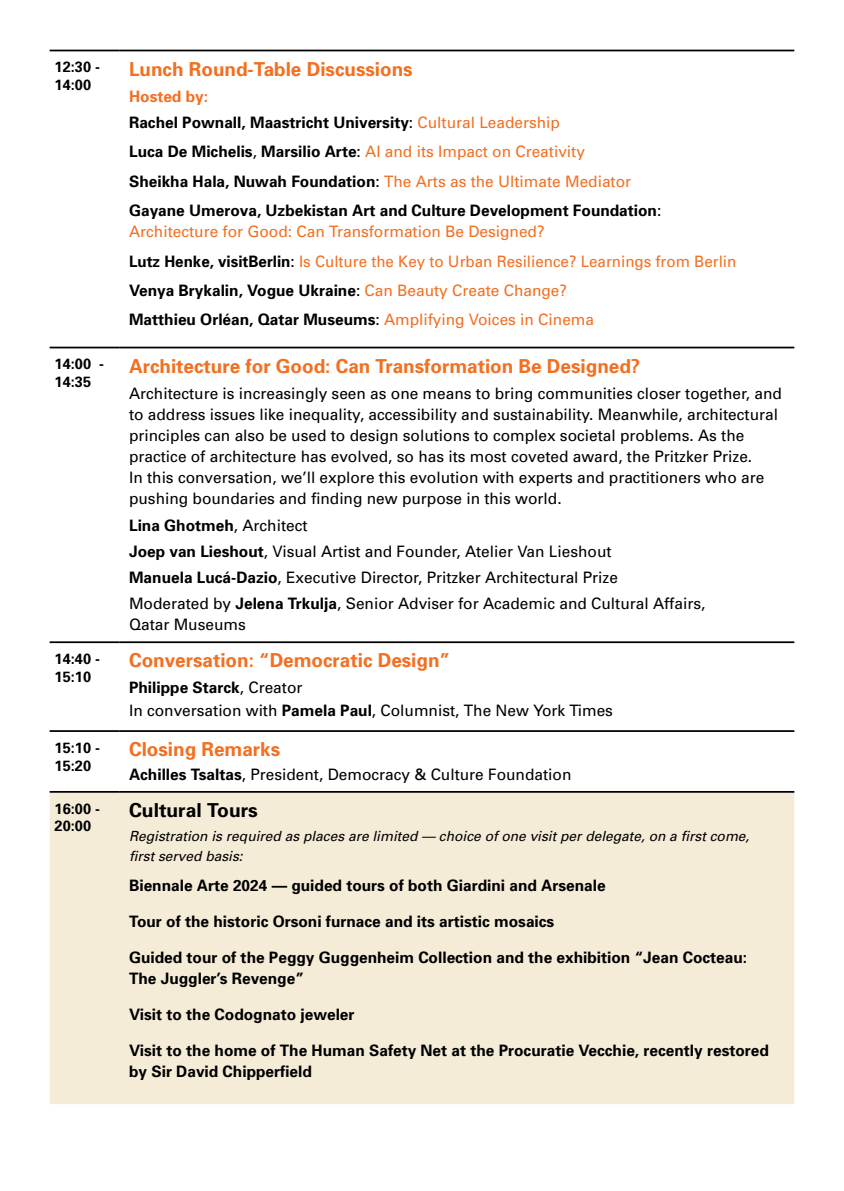
<style>
.page{position:relative;width:844px;height:1191px;background:#fff}
.page>*{position:absolute;margin:0;border:0;box-sizing:border-box;transform-origin:0 0}
.t1{font:700 19.25px "Univers";color:#f36f21}
.t2{font:700 19.25px "Univers";color:#000}
.t3{font:15.75px/21px "Univers";color:#000}
.t4{font:700 15.75px/29.4px "Univers";color:#000}
.t5{font:15.75px/29.4px "Univers";color:#f36f21}
.t6{font:700 14.88px/17.8px "Univers";color:#000}
.t7{font:italic 14px/19.2px "Univers";color:#000}
.s1{color:#f36f21}
.s2{font-weight:400}
.s3{font-weight:400;color:#f36f21}
.s4{font-weight:700;color:#000}
.s5{color:#000}
.s6{font-weight:700}
</style>
<div class="page">
<div style="left:50px;top:792px;width:744px;height:312px;background:#f5ecd8"></div>
<hr style="left:50px;top:50px;width:69px;height:1px;background:#000">
<hr style="left:119px;top:50px;width:675px;height:1px;background:#000">
<hr style="left:50px;top:347px;width:69px;height:1px;background:#000">
<hr style="left:119px;top:347px;width:675px;height:1px;background:#000">
<hr style="left:50px;top:641px;width:69px;height:2px;background:#000">
<hr style="left:119px;top:641px;width:675px;height:2px;background:#000">
<hr style="left:50px;top:730px;width:69px;height:2px;background:#000">
<hr style="left:119px;top:730px;width:675px;height:2px;background:#000">
<hr style="left:50px;top:791px;width:69px;height:1px;background:#000">
<hr style="left:119px;top:791px;width:675px;height:1px;background:#000">
<p class="t6" style="left:55px;top:58px;width:47px">12:30 -<br>14:00</p>
<p class="t1" style="left:129px;top:57px;width:285px">Lunch Round-Table Discussions</p>
<p class="t4" style="left:129px;top:83px;width:432px;line-height:25.9px"><span class="s1">Hosted by:<br></span>Rachel Pownall, Maastricht University<span class="s2">:</span> <span class="s3">Cultural Leadership</span></p>
<p class="t4" style="left:129px;top:137px;width:533px">Luca De Michelis<span class="s2">,</span> Marsilio Arte<span class="s2">:</span> <span class="s3">AI and its Impact on Creativity<br></span>Sheikha Hala, Nuwah Foundation<span class="s2">:</span> <span class="s3">The Arts as the Ultimate Mediator<br></span>Gayane Umerova, Uzbekistan Art and Culture Development Foundation<span class="s2">:</span></p>
<p class="t5" style="left:129px;top:217px;width:608px">Architecture for Good: Can Transformation Be Designed?<br><span class="s4">Lutz Henke, visitBerlin</span><span class="s5">:</span> Is Culture the Key to Urban Resilience? Learnings from Berlin <span class="s4">Venya Brykalin, Vogue Ukraine</span><span class="s5">:</span> Can Beauty Create Change?<br><span class="s4">Matthieu Orléan, Qatar Museums</span><span class="s5">:</span> Amplifying Voices in Cinema</p>
<p class="t6" style="left:55px;top:355px;width:51px">14:00 -<br>14:35</p>
<p class="t1" style="left:129px;top:354px;width:512px">Architecture for Good: Can Transformation Be Designed?</p>
<p class="t3" style="left:129px;top:383px;width:654px">Architecture is increasingly seen as one means to bring communities closer together, and to address issues like inequality, accessibility and sustainability. Meanwhile, architectural principles can also be used to design solutions to complex societal problems. As the practice of architecture has evolved, so has its most coveted award, the Pritzker Prize.<br>In this conversation, we’ll explore this evolution with experts and practitioners who are pushing boundaries and finding new purpose in this world.</p>
<p class="t3" style="left:129px;top:513px;width:577px;line-height:25.9px"><span class="s6">Lina Ghotmeh</span>, Architect<br><span class="s6">Joep van Lieshout</span>, Visual Artist and Founder, Atelier Van Lieshout<br><span class="s6">Manuela Lucá-Dazio</span>, Executive Director, Pritzker Architectural Prize<br>Moderated by <span class="s6">Jelena Trkulja</span>, Senior Adviser for Academic and Cultural Affairs,</p>
<p class="t3" style="left:129px;top:614px;width:118px">Qatar Museums</p>
<p class="t6" style="left:55px;top:650px;width:47px">14:40 -<br>15:10</p>
<p class="t1" style="left:129px;top:649px;width:322px">Conversation: “Democratic Design”</p>
<p class="t3" style="left:129px;top:677px;width:485px;line-height:22.4px"><span class="s6">Philippe Starck</span>, Creator<br>In conversation with <span class="s6">Pamela Paul</span>, Columnist, The New York Times</p>
<p class="t6" style="left:55px;top:738px;width:47px">15:10 -<br>15:20</p>
<p class="t1" style="left:129px;top:738px;width:152px">Closing Remarks</p>
<p class="t3" style="left:129px;top:764px;width:443px"><span class="s6">Achilles Tsaltas</span>, President, Democracy &amp; Culture Foundation</p>
<p class="t6" style="left:55px;top:799px;width:47px">16:00 -<br>20:00</p>
<p class="t2" style="left:129px;top:798px;width:130px">Cultural Tours</p>
<p class="t7" style="left:129px;top:827px;width:621px">Registration is required as places are limited — choice of one visit per delegate, on a first come, first served basis:</p>
<p class="t4" style="left:129px;top:871px;width:478px">Biennale Arte 2024 — guided tours of both Giardini and Arsenale</p>
<p class="t4" style="left:129px;top:907px;width:426px">Tour of the historic Orsoni furnace and its artistic mosaics</p>
<p class="t4" style="left:129px;top:947px;width:619px;line-height:21px">Guided tour of the Peggy Guggenheim Collection and the exhibition “Jean Cocteau:<br>The Juggler’s Revenge”</p>
<p class="t4" style="left:129px;top:999px;width:227px">Visit to the Codognato jeweler</p>
<p class="t4" style="left:129px;top:1040px;width:641px;line-height:21px">Visit to the home of The Human Safety Net at the Procuratie Vecchie, recently restored by Sir David Chipperfield</p>
</div>
